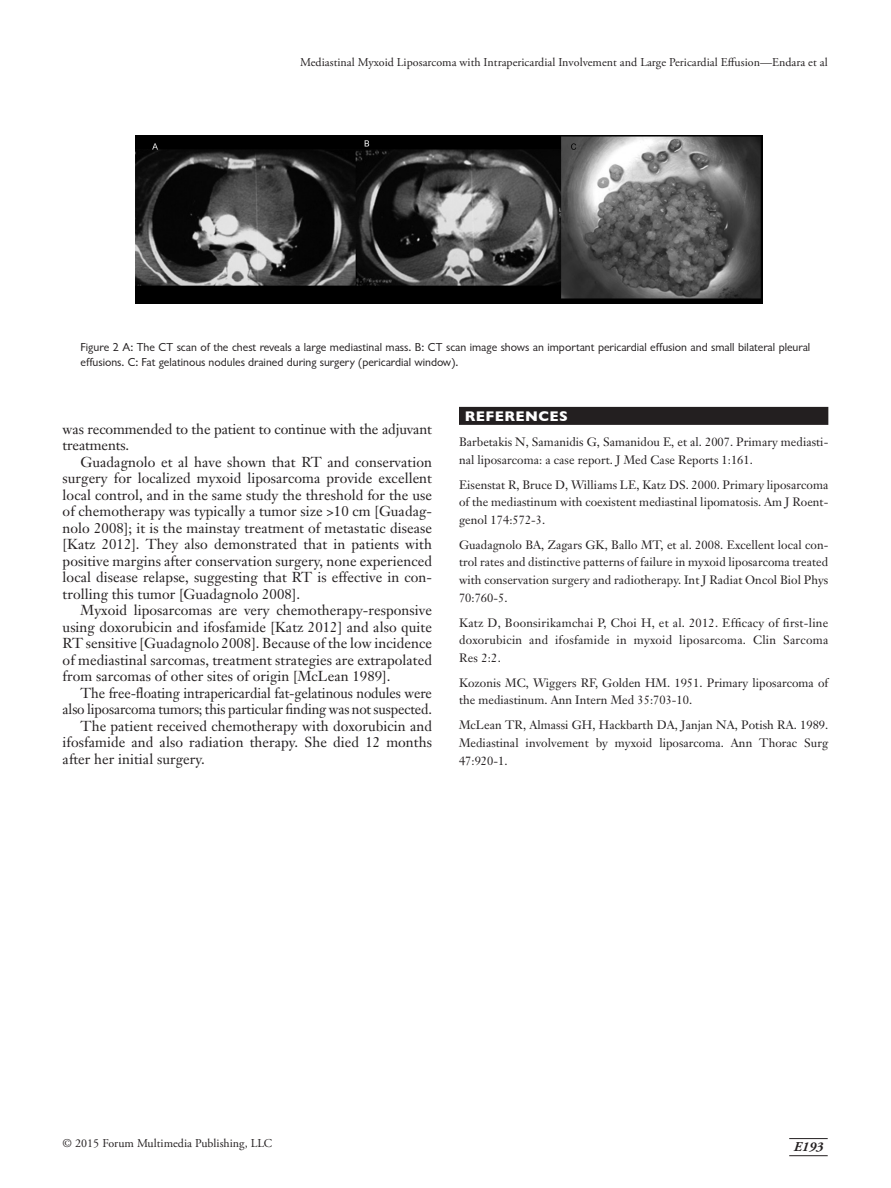
<style>
.page{position:relative;width:891px;height:1188px;background:#fff}
.page>*{position:absolute;margin:0;border:0;box-sizing:border-box;transform-origin:0 0}
.Body_Text{font:14.25px/16.5px "Janson Text";letter-spacing:-.01em;color:#231f20;text-align:justify}
.t1{font:700 14.25px "Gill Sans";letter-spacing:.03em;color:#fff}
.Page_Numbers{font:italic 700 13.5px "Adobe Garamond Pro";color:#231f20}
.References{font:12px/17.5px "Janson Text";letter-spacing:.005em;color:#231f20;text-align:justify}
.Figure_Legend{font:12px/15px "Classical Sans Regular DTC";color:#231f20}
.t2{font:12px "Adobe Garamond Pro";letter-spacing:.005em;color:#231f20}
</style>
<div class="page">
<hr style="left:789px;top:1138px;width:39px;height:1px;background:#231f20">
<hr style="left:789px;top:1155px;width:39px;height:1px;background:#231f20">
<div style="left:459px;top:407px;width:369px;height:18px;background:#231f20"></div>
<img style="left:135px;top:136px;width:627px;height:168px">
<p class="t2" style="left:300px;top:55px;width:529px">Mediastinal Myxoid Liposarcoma with Intrapericardial Involvement and Large Pericardial Effusion—Endara et al</p>
<p class="Figure_Legend" style="left:80px;top:340px;width:731px">Figure 2 A: The CT scan of the chest reveals a large mediastinal mass. B: CT scan image shows an important pericardial effusion and small bilateral pleural effusions. C: Fat gelatinous nodules drained during surgery (pericardial window).</p>
<p class="Body_Text" style="left:63px;top:420px;width:371px">was recommended to the patient to continue with the adjuvant treatments.</p>
<p class="Body_Text" style="left:63px;top:453px;width:371px;text-indent:18px">Guadagnolo et al have shown that RT and conservation surgery for localized myxoid liposarcoma provide excellent local control, and in the same study the threshold for the use of chemotherapy was typically a tumor size &gt;10 cm [Guadag&shy;nolo 2008]; it is the mainstay treatment of metastatic disease [Katz 2012]. They also demonstrated that in patients with positive margins after conservation surgery, none experienced local disease relapse, suggesting that RT is effective in con&shy;trolling this tumor [Guadagnolo 2008].</p>
<p class="Body_Text" style="left:63px;top:602px;width:371px;text-indent:18px">Myxoid liposarcomas are very chemotherapy-responsive using doxorubicin and ifosfamide [Katz 2012] and also quite RT sensitive [Guadagnolo 2008]. Because of the low incidence of mediastinal sarcomas, treatment strategies are extrapolated from sarcomas of other sites of origin [McLean 1989].</p>
<p class="Body_Text" style="left:63px;top:684px;width:371px;text-align:right">The free-floating intrapericardial fat-gelatinous nodules were also liposarcoma tumors; this particular finding was not suspected.</p>
<p class="Body_Text" style="left:63px;top:717px;width:371px;text-indent:18px">The patient received chemotherapy with doxorubicin and ifosfamide and also radiation therapy. She died 12 months after her initial surgery.</p>
<h1 class="t1" style="left:465px;top:405px;width:105px">REFERENCES</h1>
<p class="References" style="left:459px;top:433px;width:371px">Barbetakis N, Samanidis G, Samanidou E, et al. 2007. Primary mediasti&shy;nal liposarcoma: a case report. J Med Case Reports 1:161.</p>
<p class="References" style="left:459px;top:476px;width:371px">Eisenstat R, Bruce D, Williams LE, Katz DS. 2000. Primary liposarcoma of the mediastinum with coexistent mediastinal lipomatosis. Am J Roent&shy;genol 174:572-3.</p>
<p class="References" style="left:459px;top:536px;width:371px">Guadagnolo BA, Zagars GK, Ballo MT, et al. 2008. Excellent local con&shy;trol rates and distinctive patterns of failure in myxoid liposarcoma treated with conservation surgery and radiotherapy. Int J Radiat Oncol Biol Phys 70:760-5.</p>
<p class="References" style="left:459px;top:614px;width:371px">Katz D, Boonsirikamchai P, Choi H, et al. 2012. Efficacy of first-line doxorubicin and ifosfamide in myxoid liposarcoma. Clin Sarcoma Res 2:2.</p>
<p class="References" style="left:459px;top:674px;width:371px">Kozonis MC, Wiggers RF, Golden HM. 1951. Primary liposarcoma of the mediastinum. Ann Intern Med 35:703-10.</p>
<p class="References" style="left:459px;top:716px;width:371px">McLean TR, Almassi GH, Hackbarth DA, Janjan NA, Potish RA. 1989.<br>Mediastinal involvement by myxoid liposarcoma. Ann Thorac Surg 47:920-1.</p>
<p class="t2" style="left:63px;top:1136px;width:211px">© 2015 Forum Multimedia Publishing, LLC</p>
<p class="Page_Numbers" style="left:794px;top:1139px;width:31px">E193</p>
</div>
